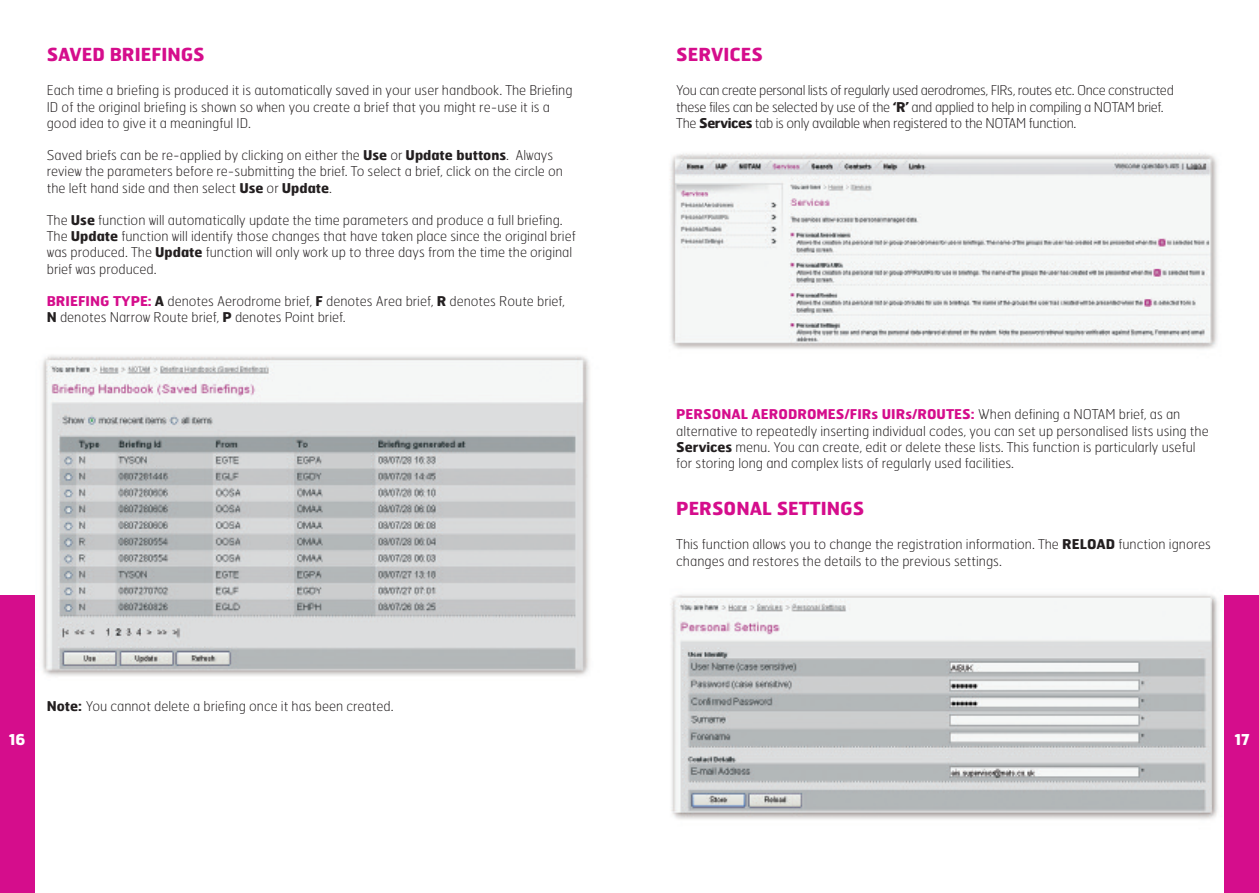
<style>
.page{position:relative;width:1259px;height:893px;background:#fff}
.page>*{position:absolute;margin:0;border:0;box-sizing:border-box;transform-origin:0 0}
.t1{font:700 18px "Hermes";color:#d50d8c}
.t2{font:700 15px "Hermes";color:#fff}
.t3{font:100 13.5px/16.2px "Hermes";color:#231f20}
.t4{font:100 13.5px/16.2px "Hermes";letter-spacing:-.025em;color:#231f20}
.s1{font-weight:700}
.s2{font-weight:700;color:#d50d8c}
</style>
<div class="page">
<img style="left:670px;top:153px;width:547px;height:196px">
<img style="left:670px;top:594px;width:555px;height:254px">
<div style="left:1225px;top:595px;width:34px;height:298px;background:#d50d8c"></div>
<img style="left:42px;top:355px;width:548px;height:321px">
<div style="left:0;top:595px;width:34px;height:298px;background:#d50d8c"></div>
<h1 class="t1" style="left:47px;top:44px;width:159px">SAVED BRIEFINGS</h1>
<p class="t3" style="left:47px;top:83px;width:527px">Each time a briefing is produced it is automatically saved in your user handbook. The Briefing<br>ID of the original briefing is shown so when you create a brief that you might re-use it is a good idea to give it a meaningful ID.</p>
<p class="t3" style="left:47px;top:147px;width:517px">Saved briefs can be re-applied by clicking on either the <span class="s1">Use</span> or <span class="s1">Update buttons</span>. Always review the parameters before re-submitting the brief. To select a brief, click on the circle on the left hand side and then select <span class="s1">Use</span> or <span class="s1">Update</span>.</p>
<p class="t3" style="left:47px;top:212px;width:530px">The <span class="s1">Use</span> function will automatically update the time parameters and produce a full briefing.<br>The <span class="s1">Update</span> function will identify those changes that have taken place since the original brief was produced. The <span class="s1">Update</span> function will only work up to three days from the time the original brief was produced.</p>
<p class="t3" style="left:47px;top:293px;width:520px"><span class="s2">BRIEFING TYPE:</span> <span class="s1">A</span> denotes Aerodrome brief, <span class="s1">F</span> denotes Area brief, <span class="s1">R</span> denotes Route brief,<br><span class="s1">N</span> denotes Narrow Route brief, <span class="s1">P</span> denotes Point brief.</p>
<p class="t2" style="left:9px;top:731px;width:18px">16</p>
<p class="t3" style="left:47px;top:698px;width:348px"><span class="s1">Note:</span> You cannot delete a briefing once it has been created.</p>
<h1 class="t1" style="left:676px;top:44px;width:88px">SERVICES</h1>
<p class="t4" style="left:676px;top:83px;width:499px">You can create personal lists of regularly used aerodromes, FIRs, routes etc. Once constructed these files can be selected by use of the <span class="s1">‘R’</span> and applied to help in compiling a NOTAM brief.<br>The <span class="s1">Services</span> tab is only available when registered to the NOTAM function.</p>
<p class="t3" style="left:676px;top:407px;width:534px"><span class="s2">PERSONAL AERODROMES/FIRs UIRs/ROUTES:</span> When defining a NOTAM brief, as an alternative to repeatedly inserting individual codes, you can set up personalised lists using the <span class="s1">Services</span> menu. You can create, edit or delete these lists. This function is particularly useful for storing long and complex lists of regularly used facilities.</p>
<h1 class="t1" style="left:676px;top:498px;width:189px">PERSONAL SETTINGS</h1>
<p class="t3" style="left:676px;top:537px;width:536px">This function allows you to change the registration information. The <span class="s1">RELOAD</span> function ignores changes and restores the details to the previous settings.</p>
<p class="t2" style="left:1234px;top:731px;width:17px">17</p>
</div>
